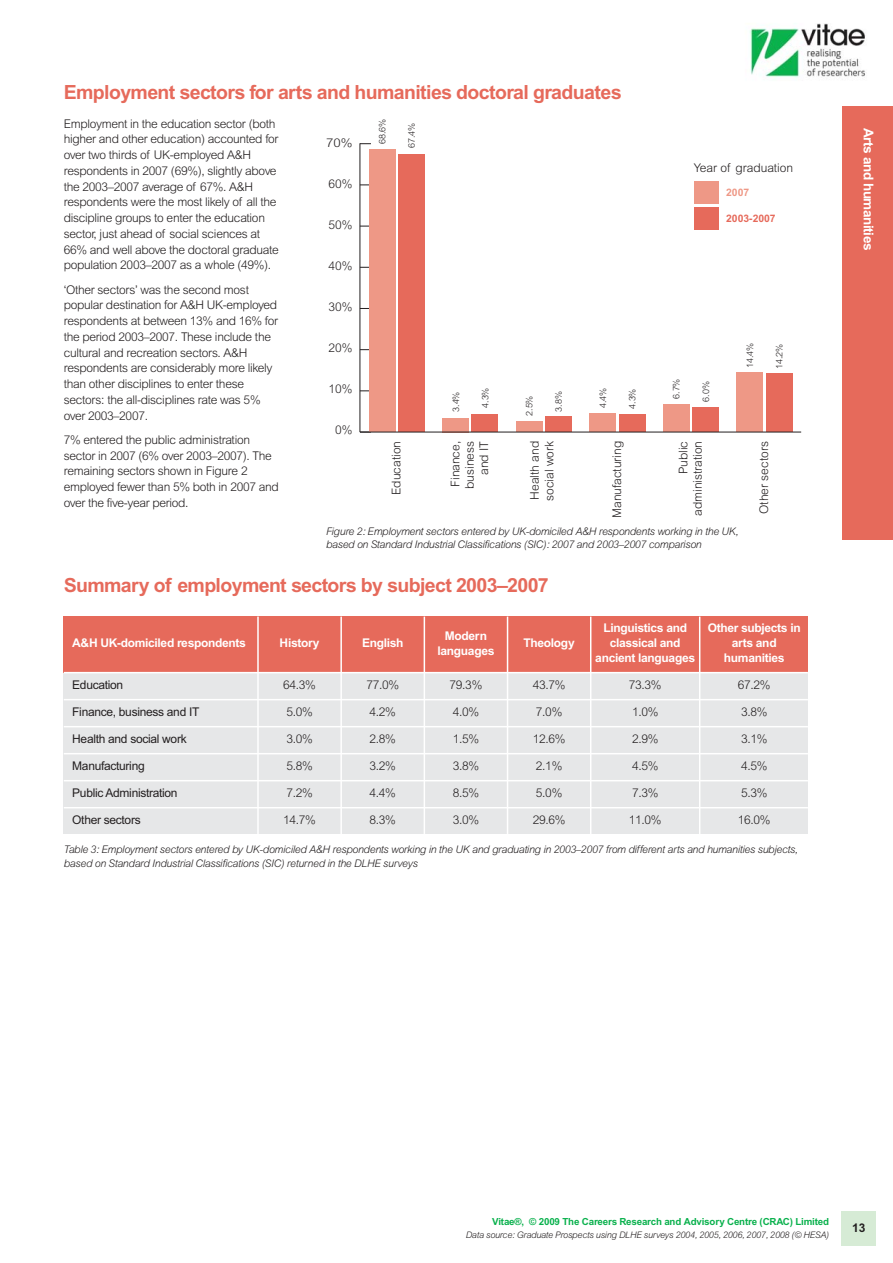
<style>
.page{position:relative;width:893px;height:1263px;background:#fff}
.page>*{position:absolute;margin:0;border:0;box-sizing:border-box;transform-origin:0 0}
.t1{font:700 19.5px "Arial";letter-spacing:-.03em;color:#e66a5b}
.t2{font:700 13.5px "Arial";letter-spacing:-.03em;color:#fff}
.t3{font:300 12px/15.8px "Arial";letter-spacing:-.025em;color:#231f20}
.t4{font:700 12px/15px "Arial";letter-spacing:-.025em;color:#fff;text-align:center}
.t5{font:300 12px/14.4px "Arial";color:#231f20;text-align:right}
.t6{font:12px "Arial";letter-spacing:-.025em;color:#231f20}
.t7{font:300 12px "Arial";letter-spacing:-.025em;color:#231f20;scale:1.1 1}
.t8{font:700 12px "Arial";color:#231f20}
.t9{font:italic 300 10.5px/13.5px "Arial";letter-spacing:-.025em;color:#231f20}
.t10{font:700 10.35px "Arial";color:#e66a5b}
.t11{font:700 10.35px "Arial";color:#ee9886}
.t12{font:700 9.75px "Arial";letter-spacing:-.015em;color:#0ab14d}
.t13{font:italic 300 9px "Arial";letter-spacing:-.025em;color:#231f20}
.t14{font:300 9px "Arial";letter-spacing:-.005em;color:#231f20}
</style>
<div class="page">
<div style="left:842px;top:1212px;width:34px;height:34px;background:#d6ebd5"></div>
<img style="left:750px;top:23px;width:115px;height:55px">
<div style="left:842px;top:106px;width:51px;height:434px;background:#e66a5b"></div>
<div style="left:694px;top:207px;width:25px;height:22px;background:#e66a5b"></div>
<div style="left:694px;top:181px;width:25px;height:23px;background:#ee9886"></div>
<hr style="left:360px;top:143px;width:1px;height:289px;background:#231f20">
<div style="left:398px;top:154px;width:27px;height:278px;background:#e66a5b"></div>
<div style="left:369px;top:149px;width:26px;height:283px;background:#ee9886"></div>
<div style="left:472px;top:414px;width:26px;height:18px;background:#e66a5b"></div>
<div style="left:442px;top:418px;width:27px;height:14px;background:#ee9886"></div>
<div style="left:545px;top:416px;width:27px;height:16px;background:#e66a5b"></div>
<div style="left:516px;top:422px;width:26px;height:10px;background:#ee9886"></div>
<div style="left:619px;top:414px;width:26px;height:18px;background:#e66a5b"></div>
<div style="left:589px;top:414px;width:27px;height:18px;background:#ee9886"></div>
<div style="left:692px;top:407px;width:27px;height:25px;background:#e66a5b"></div>
<div style="left:663px;top:404px;width:26px;height:28px;background:#ee9886"></div>
<div style="left:766px;top:374px;width:26px;height:58px;background:#e66a5b"></div>
<div style="left:736px;top:373px;width:27px;height:59px;background:#ee9886"></div>
<hr style="left:360px;top:432px;width:441px;height:1px;background:#231f20">
<div style="left:64px;top:617px;width:744px;height:217px;background:#e6e7e8"></div>
<div style="left:64px;top:617px;width:194px;height:56px;background:#e66a5b"></div>
<div style="left:258px;top:617px;width:83px;height:56px;background:#e66a5b"></div>
<div style="left:341px;top:617px;width:83px;height:56px;background:#e66a5b"></div>
<div style="left:424px;top:617px;width:84px;height:56px;background:#e66a5b"></div>
<div style="left:508px;top:617px;width:83px;height:56px;background:#e66a5b"></div>
<div style="left:591px;top:617px;width:109px;height:56px;background:#e66a5b"></div>
<div style="left:700px;top:617px;width:108px;height:56px;background:#e66a5b"></div>
<hr style="left:257px;top:617px;width:2px;height:217px;background:#fff">
<hr style="left:340px;top:617px;width:2px;height:217px;background:#fff">
<hr style="left:424px;top:617px;width:1px;height:217px;background:#fff">
<hr style="left:507px;top:617px;width:1px;height:217px;background:#fff">
<hr style="left:590px;top:617px;width:1px;height:217px;background:#fff">
<hr style="left:699px;top:617px;width:1px;height:217px;background:#fff">
<hr style="left:64px;top:672px;width:744px;height:1px;background:#fff">
<hr style="left:64px;top:699px;width:744px;height:1px;background:#fff">
<hr style="left:64px;top:726px;width:744px;height:1px;background:#fff">
<hr style="left:64px;top:753px;width:744px;height:1px;background:#fff">
<hr style="left:64px;top:780px;width:744px;height:1px;background:#fff">
<hr style="left:64px;top:807px;width:744px;height:1px;background:#fff">
<h1 class="t1" style="left:64px;top:85px;width:559px">Employment sectors for arts and humanities doctoral graduates</h1>
<p class="t3" style="left:64px;top:117px;width:217px">Employment in the education sector (both higher and other education) accounted for over two thirds of UK-employed A&amp;H respondents in 2007 (69%), slightly above the 2003–2007 average of 67%. A&amp;H respondents were the most likely of all the discipline groups to enter the education sector, just ahead of social sciences at 66% and well above the doctoral graduate population 2003–2007 as a whole (49%).</p>
<p class="t3" style="left:64px;top:283px;width:216px">‘Other sectors’ was the second most popular destination for A&amp;H UK-employed respondents at between 13% and 16% for the period 2003–2007. These include the cultural and recreation sectors. A&amp;H respondents are considerably more likely than other disciplines to enter these sectors: the all-disciplines rate was 5% over 2003–2007.</p>
<p class="t3" style="left:64px;top:433px;width:217px">7% entered the public administration sector in 2007 (6% over 2003–2007). The remaining sectors shown in Figure 2 employed fewer than 5% both in 2007 and over the five-year period.</p>
<p class="t7" style="left:326px;top:139px;width:25px">70%</p>
<p class="t3" style="left:328px;top:177px;width:26px">60%</p>
<p class="t3" style="left:328px;top:218px;width:26px">50%</p>
<p class="t3" style="left:328px;top:259px;width:26px">40%</p>
<p class="t3" style="left:328px;top:300px;width:26px">30%</p>
<p class="t3" style="left:328px;top:341px;width:26px">20%</p>
<p class="t3" style="left:328px;top:382px;width:26px">10%</p>
<p class="t3" style="left:335px;top:423px;width:19px">0%</p>
<p class="t14" style="left:379px;top:144px;width:27px;rotate:-90deg">68.6%</p>
<p class="t14" style="left:408px;top:148px;width:27px;rotate:-90deg">67.4%</p>
<p class="t5" style="left:694px;top:162px;width:101px">Year of graduation</p>
<p class="t11" style="left:726px;top:189px;width:25px">2007</p>
<p class="t10" style="left:726px;top:214px;width:51px">2003-2007</p>
<p class="t14" style="left:453px;top:412px;width:22px;rotate:-90deg">3.4%</p>
<p class="t14" style="left:526px;top:416px;width:22px;rotate:-90deg">2.5%</p>
<p class="t14" style="left:600px;top:408px;width:22px;rotate:-90deg">4.4%</p>
<p class="t14" style="left:673px;top:399px;width:22px;rotate:-90deg">6.7%</p>
<p class="t14" style="left:482px;top:408px;width:22px;rotate:-90deg">4.3%</p>
<p class="t14" style="left:556px;top:412px;width:22px;rotate:-90deg">3.8%</p>
<p class="t14" style="left:629px;top:409px;width:22px;rotate:-90deg">4.3%</p>
<p class="t14" style="left:703px;top:402px;width:22px;rotate:-90deg">6.0%</p>
<p class="t14" style="left:747px;top:368px;width:27px;rotate:-90deg">14.4%</p>
<p class="t14" style="left:776px;top:369px;width:27px;rotate:-90deg">14.2%</p>
<p class="t5" style="left:529px;top:501px;width:61px;text-align:left;rotate:-90deg">Health and social work</p>
<p class="t5" style="left:449px;top:489px;width:49px;rotate:-90deg">Finance, business and IT</p>
<p class="t5" style="left:677px;top:516px;width:76px;rotate:-90deg">Public administration</p>
<p class="t5" style="left:390px;top:495px;width:55px;rotate:-90deg">Education</p>
<p class="t9" style="left:326px;top:525px;width:414px">Figure 2: Employment sectors entered by UK-domiciled A&amp;H respondents working in the UK, based on Standard Industrial Classifications (SIC): 2007 and 2003–2007 comparison</p>
<p class="t5" style="left:611px;top:518px;width:78px;rotate:-90deg">Manufacturing</p>
<p class="t5" style="left:758px;top:514px;width:74px;rotate:-90deg">Other sectors</p>
<h1 class="t1" style="left:64px;top:578px;width:487px">Summary of employment sectors by subject 2003–2007</h1>
<p class="t4" style="left:72px;top:637px;width:175px">A&amp;H UK-domiciled respondents</p>
<p class="t4" style="left:280px;top:637px;width:41px">History</p>
<p class="t4" style="left:362px;top:637px;width:43px">English</p>
<p class="t4" style="left:437px;top:629px;width:58px">Modern languages</p>
<p class="t4" style="left:523px;top:637px;width:53px">Theology</p>
<p class="t4" style="left:595px;top:622px;width:101px">Linguistics and classical and ancient languages</p>
<p class="t4" style="left:708px;top:622px;width:95px">Other subjects in arts and humanities</p>
<p class="t6" style="left:72px;top:681px;width:52px">Education</p>
<p class="t3" style="left:283px;top:678px;width:34px">64.3%</p>
<p class="t3" style="left:366px;top:678px;width:34px">77.0%</p>
<p class="t3" style="left:450px;top:678px;width:34px">79.3%</p>
<p class="t3" style="left:533px;top:678px;width:34px">43.7%</p>
<p class="t3" style="left:629px;top:678px;width:34px">73.3%</p>
<p class="t3" style="left:738px;top:678px;width:34px">67.2%</p>
<p class="t6" style="left:72px;top:708px;width:129px">Finance, business and IT</p>
<p class="t3" style="left:286px;top:705px;width:28px">5.0%</p>
<p class="t3" style="left:370px;top:705px;width:28px">4.2%</p>
<p class="t3" style="left:453px;top:705px;width:28px">4.0%</p>
<p class="t3" style="left:536px;top:705px;width:28px">7.0%</p>
<p class="t3" style="left:632px;top:705px;width:28px">1.0%</p>
<p class="t3" style="left:741px;top:705px;width:28px">3.8%</p>
<p class="t6" style="left:72px;top:735px;width:116px">Health and social work</p>
<p class="t3" style="left:286px;top:732px;width:28px">3.0%</p>
<p class="t3" style="left:370px;top:732px;width:28px">2.8%</p>
<p class="t3" style="left:453px;top:732px;width:28px">1.5%</p>
<p class="t3" style="left:533px;top:732px;width:34px">12.6%</p>
<p class="t3" style="left:632px;top:732px;width:28px">2.9%</p>
<p class="t3" style="left:741px;top:732px;width:28px">3.1%</p>
<p class="t6" style="left:72px;top:762px;width:74px">Manufacturing</p>
<p class="t3" style="left:286px;top:759px;width:28px">5.8%</p>
<p class="t3" style="left:370px;top:759px;width:28px">3.2%</p>
<p class="t3" style="left:453px;top:759px;width:28px">3.8%</p>
<p class="t3" style="left:536px;top:759px;width:28px">2.1%</p>
<p class="t3" style="left:632px;top:759px;width:28px">4.5%</p>
<p class="t3" style="left:741px;top:759px;width:28px">4.5%</p>
<p class="t6" style="left:72px;top:789px;width:107px">Public Administration</p>
<p class="t3" style="left:286px;top:786px;width:28px">7.2%</p>
<p class="t3" style="left:370px;top:786px;width:28px">4.4%</p>
<p class="t3" style="left:453px;top:786px;width:28px">8.5%</p>
<p class="t3" style="left:536px;top:786px;width:28px">5.0%</p>
<p class="t3" style="left:632px;top:786px;width:28px">7.3%</p>
<p class="t3" style="left:741px;top:786px;width:28px">5.3%</p>
<p class="t6" style="left:72px;top:816px;width:70px">Other sectors</p>
<p class="t3" style="left:283px;top:813px;width:34px">14.7%</p>
<p class="t3" style="left:370px;top:813px;width:28px">8.3%</p>
<p class="t3" style="left:453px;top:813px;width:28px">3.0%</p>
<p class="t3" style="left:533px;top:813px;width:34px">29.6%</p>
<p class="t3" style="left:629px;top:813px;width:34px">11.0%</p>
<p class="t3" style="left:738px;top:813px;width:34px">16.0%</p>
<p class="t9" style="left:64px;top:843px;width:736px">Table 3: Employment sectors entered by UK-domiciled A&amp;H respondents working in the UK and graduating in 2003–2007 from different arts and humanities subjects, based on Standard Industrial Classifications (SIC) returned in the DLHE surveys</p>
<p class="t2" style="left:874px;top:128px;width:124px;rotate:90deg">Arts and humanities</p>
<p class="t12" style="left:492px;top:1218px;width:339px">Vitae®, © 2009 The Careers Research and Advisory Centre (CRAC) Limited</p>
<p class="t13" style="left:466px;top:1231px;width:365px">Data source: Graduate Prospects using DLHE surveys 2004, 2005, 2006, 2007, 2008 (© HESA)</p>
<p class="t8" style="left:852px;top:1223px;width:15px">13</p>
</div>
